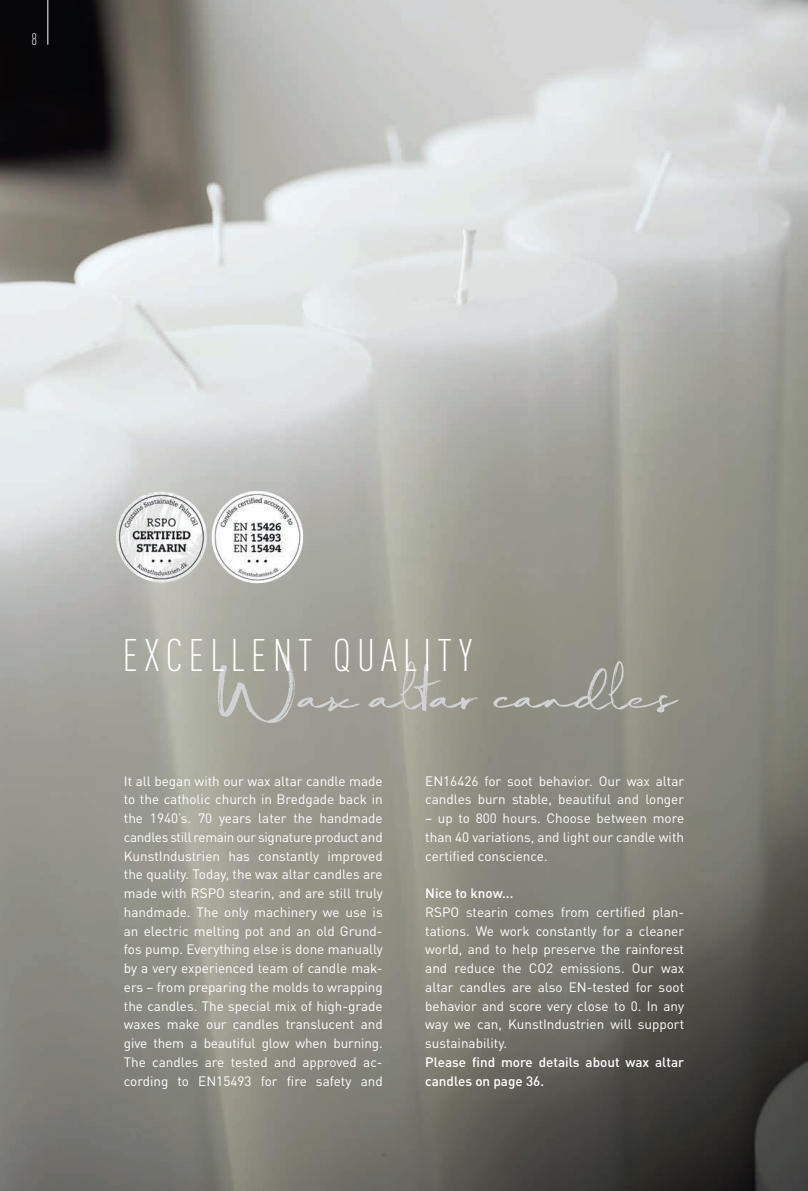
<style>
.page{position:relative;width:808px;height:1191px;background:#fff}
.page>*{position:absolute;margin:0;border:0;box-sizing:border-box;transform-origin:0 0}
.t1{font:69px "Magnite";color:#d1d2d4;scale:1.5 1}
.t2{font:300 condensed 45px "DINOT";letter-spacing:.13em;color:#fff}
.t3{font:300 condensed 16.5px "DINOT";color:#fff}
.t4{font:13.5px/18.8px "DINOT";color:#fff;text-align:justify}
.t5{font:500 13.5px/18.8px "DINOT";color:#fff}
</style>
<div class="page">
<img style="left:0;top:0;width:807px;height:1191px">
<hr style="left:47px;top:0;width:1px;height:45px;background:#fff">
<img style="left:115px;top:488px;width:94px;height:98px">
<img style="left:211px;top:488px;width:94px;height:98px">
<p class="t3" style="left:31px;top:29px;width:7px">8</p>
<h2 class="t2" style="left:122px;top:630px;width:351px">EXCELLENT QUALITY</h2>
<h1 class="t1" style="left:217px;top:643px;width:308px">Wax altar candles</h1>
<p class="t4" style="left:124px;top:771px;width:260px">It all began with our wax altar candle made to the catholic church in Bredgade back in the 1940’s. 70 years later the handmade candles still remain our signature product and KunstIndustrien has constantly improved the quality. Today, the wax altar candles are made with RSPO stearin, and are still truly handmade. The only machinery we use is an electric melting pot and an old Grund&shy;fos pump. Everything else is done manually by a very experienced team of candle mak&shy;ers – from preparing the molds to wrapping the candles. The special mix of high-grade waxes make our candles translucent and give them a beautiful glow when burning.<br>The candles are tested and approved ac&shy;cording to EN15493 for fire safety and</p>
<p class="t4" style="left:425px;top:771px;width:260px">EN16426 for soot behavior. Our wax altar candles burn stable, beautiful and longer</p>
<p class="t4" style="left:425px;top:808px;width:260px">– up to 800 hours. Choose between more than 40 variations, and light our candle with certified conscience.</p>
<p class="t5" style="left:425px;top:883px;width:90px">Nice to know...</p>
<p class="t4" style="left:425px;top:902px;width:260px">RSPO stearin comes from certified plan&shy;tations. We work constantly for a cleaner world, and to help preserve the rainforest and reduce the CO2 emissions. Our wax altar candles are also EN-tested for soot behavior and score very close to 0. In any way we can, KunstIndustrien will support sustainability.</p>
<p class="t5" style="left:425px;top:1052px;width:260px">Please find more details about wax altar candles on page 36.</p>
</div>
